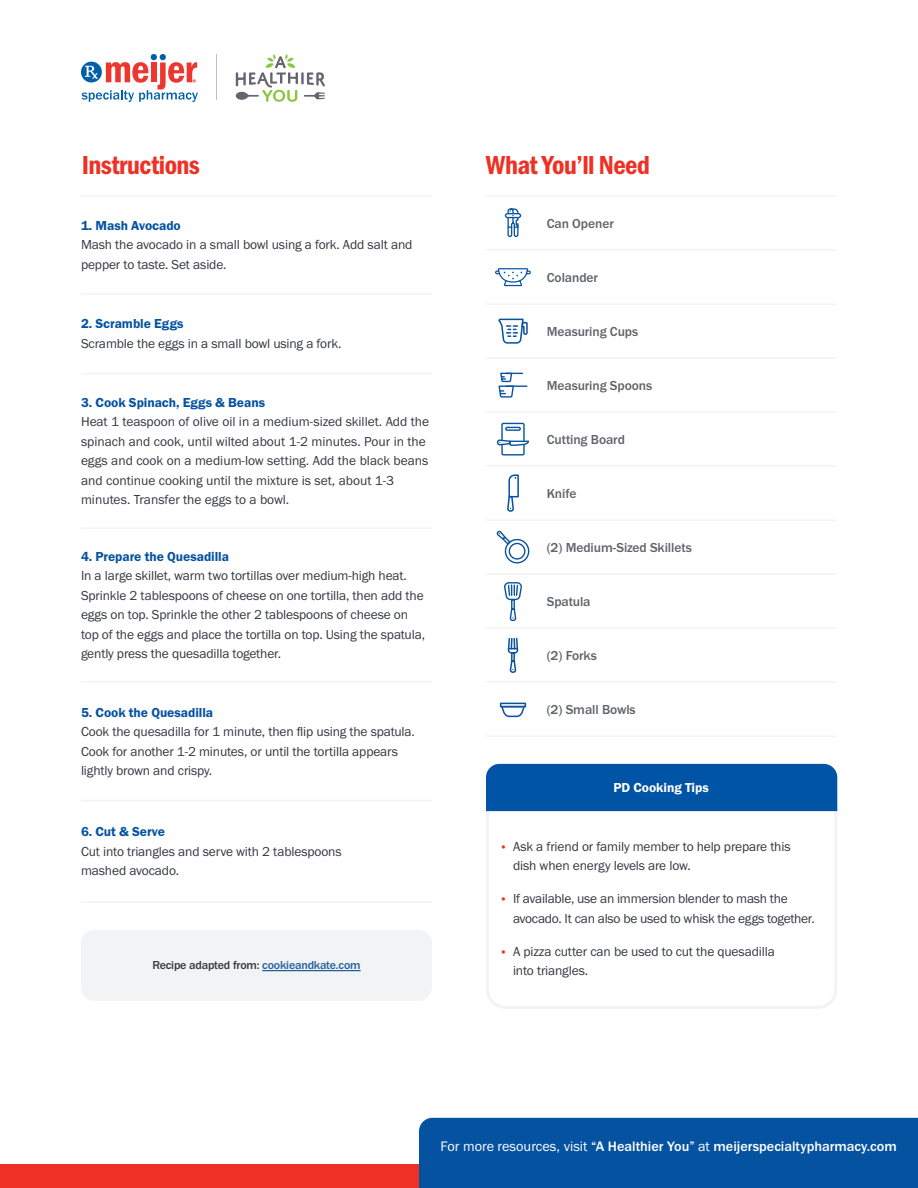
<style>
.page{position:relative;width:918px;height:1188px;background:#fff}
.page>*{position:absolute;margin:0;border:0;box-sizing:border-box;transform-origin:0 0}
.t1{font:27px "Franklin Gothic URW Con Dem";letter-spacing:-.02em;color:#ee3124}
.t2{font:500 14.25px "Franklin Gothic URW";color:#fff}
.t3{font:13.5px/19.5px "Franklin Gothic URW Boo";letter-spacing:-.01em;color:#343741}
.t4{font:500 13.5px "Franklin Gothic URW";letter-spacing:-.005em;color:#5e6369}
.t5{font:13.5px "Franklin Gothic URW Dem";letter-spacing:-.005em;color:#0552a1}
.t6{font:13.5px "Franklin Gothic URW Dem";letter-spacing:-.005em;color:#fff}
.t7{font:500 12px "Franklin Gothic URW";letter-spacing:-.015em;color:#343741}
.s1{color:#215e9e}
.s2{font-size:12px;color:#ee3124}
.s3{font-family:"Franklin Gothic URW Boo";font-weight:400}
</style>
<div class="page">
<div style="left:0;top:1164px;width:918px;height:24px;background:#ee3124"></div>
<div style="left:419px;top:1118px;width:499px;height:70px;background:#0552a1"></div>
<hr style="left:217px;top:54px;width:1px;height:46px;background:#bfc2c4">
<svg style="left:82px;top:54px;width:116px;height:48px"></svg>
<svg style="left:236px;top:54px;width:89px;height:48px"></svg>
<hr style="left:486px;top:249px;width:350px;height:2px;background:#f1f3f4">
<hr style="left:486px;top:303px;width:350px;height:2px;background:#f1f3f4">
<hr style="left:486px;top:357px;width:350px;height:2px;background:#f1f3f4">
<hr style="left:486px;top:411px;width:350px;height:2px;background:#f1f3f4">
<hr style="left:486px;top:465px;width:350px;height:2px;background:#f1f3f4">
<hr style="left:486px;top:519px;width:350px;height:2px;background:#f1f3f4">
<hr style="left:486px;top:573px;width:350px;height:2px;background:#f1f3f4">
<hr style="left:486px;top:627px;width:350px;height:2px;background:#f1f3f4">
<hr style="left:486px;top:681px;width:350px;height:2px;background:#f1f3f4">
<hr style="left:486px;top:735px;width:350px;height:2px;background:#f1f3f4">
<hr style="left:486px;top:195px;width:350px;height:2px;background:#f1f3f4">
<hr style="left:81px;top:195px;width:351px;height:2px;background:#f1f3f4">
<hr style="left:81px;top:293px;width:351px;height:2px;background:#f1f3f4">
<hr style="left:81px;top:373px;width:351px;height:1px;background:#f1f3f4">
<hr style="left:81px;top:527px;width:351px;height:2px;background:#f1f3f4">
<hr style="left:81px;top:681px;width:351px;height:2px;background:#f1f3f4">
<hr style="left:81px;top:800px;width:351px;height:1px;background:#f1f3f4">
<hr style="left:81px;top:901px;width:351px;height:2px;background:#f1f3f4">
<div style="left:486px;top:195px;width:54px;height:54px;background:#fff"></div>
<div style="left:486px;top:250px;width:54px;height:54px;background:#fff"></div>
<svg style="left:495px;top:268px;width:36px;height:18px"></svg>
<div style="left:486px;top:412px;width:54px;height:54px;background:#fff"></div>
<svg style="left:497px;top:422px;width:33px;height:34px"></svg>
<div style="left:486px;top:304px;width:54px;height:54px;background:#fff"></div>
<svg style="left:498px;top:318px;width:30px;height:26px"></svg>
<div style="left:486px;top:466px;width:54px;height:54px;background:#fff"></div>
<svg style="left:507px;top:474px;width:12px;height:38px"></svg>
<div style="left:486px;top:358px;width:54px;height:54px;background:#fff"></div>
<svg style="left:498px;top:372px;width:29px;height:26px"></svg>
<div style="left:486px;top:520px;width:54px;height:54px;background:#fff"></div>
<div style="left:505px;top:539px;width:24px;height:24px;border:1px solid #09539f;border-radius:50%"></div>
<div style="left:509px;top:543px;width:17px;height:17px;border:1px solid #09539f;border-radius:50%"></div>
<svg style="left:496px;top:531px;width:16px;height:15px"></svg>
<div style="left:486px;top:628px;width:54px;height:54px;background:#fff"></div>
<svg style="left:507px;top:637px;width:12px;height:17px"></svg>
<div style="left:511px;top:652px;width:4px;height:10px;border:2px solid #09539f"></div>
<svg style="left:509px;top:660px;width:8px;height:13px"></svg>
<div style="left:486px;top:575px;width:54px;height:54px;background:#fff"></div>
<div style="left:511px;top:599px;width:4px;height:11px;border:1px solid #09539f"></div>
<svg style="left:509px;top:608px;width:8px;height:21px"></svg>
<svg style="left:504px;top:582px;width:18px;height:19px"></svg>
<div style="left:486px;top:683px;width:54px;height:54px;background:#fff"></div>
<svg style="left:500px;top:707px;width:26px;height:11px"></svg>
<div style="left:500px;top:703px;width:26px;height:4px;border:2px solid #09539f"></div>
<svg style="left:486px;top:798px;width:352px;height:211px"></svg>
<div style="left:486px;top:764px;width:351px;height:47px;background:#0054a6"></div>
<div style="left:81px;top:930px;width:351px;height:71px;background:#f1f3f4;border-radius:14px"></div>
<hr style="left:262px;top:970px;width:99px;height:1px;background:#215e9e">
<h1 class="t1" style="left:82px;top:147px;width:120px">Instructions</h1>
<h1 class="t1" style="left:486px;top:147px;width:165px">What You’ll Need</h1>
<p class="t5" style="left:81px;top:217px;width:101px">1. Mash Avocado</p>
<p class="t3" style="left:81px;top:235px;width:333px">Mash the avocado in a small bowl using a fork. Add salt and pepper to taste. Set aside.</p>
<p class="t5" style="left:81px;top:316px;width:104px">2. Scramble Eggs</p>
<p class="t3" style="left:81px;top:333px;width:262px">Scramble the eggs in a small bowl using a fork.</p>
<p class="t5" style="left:81px;top:394px;width:186px">3. Cook Spinach, Eggs &amp; Beans</p>
<p class="t3" style="left:81px;top:412px;width:350px">Heat 1 teaspoon of olive oil in a medium-sized skillet. Add the spinach and cook, until wilted about 1-2 minutes. Pour in the eggs and cook on a medium-low setting. Add the black beans and continue cooking until the mixture is set, about 1-3 minutes. Transfer the eggs to a bowl.</p>
<p class="t5" style="left:81px;top:548px;width:150px">4. Prepare the Quesadilla</p>
<p class="t3" style="left:81px;top:566px;width:346px">In a large skillet, warm two tortillas over medium-high heat.<br>Sprinkle 2 tablespoons of cheese on one tortilla, then add the eggs on top. Sprinkle the other 2 tablespoons of cheese on top of the eggs and place the tortilla on top. Using the spatula, gently press the quesadilla together.</p>
<p class="t5" style="left:81px;top:704px;width:134px">5. Cook the Quesadilla</p>
<p class="t3" style="left:81px;top:722px;width:335px">Cook the quesadilla for 1 minute, then flip using the spatula.<br>Cook for another 1-2 minutes, or until the tortilla appears lightly brown and crispy.</p>
<p class="t5" style="left:81px;top:823px;width:85px">6. Cut &amp; Serve</p>
<p class="t3" style="left:81px;top:841px;width:262px">Cut into triangles and serve with 2 tablespoons mashed avocado.</p>
<p class="t7" style="left:152px;top:958px;width:210px">Recipe adapted from: <span class="s1">cookieandkate.com</span></p>
<p class="t4" style="left:547px;top:215px;width:69px">Can Opener</p>
<p class="t4" style="left:547px;top:269px;width:53px">Colander</p>
<p class="t4" style="left:547px;top:323px;width:93px">Measuring Cups</p>
<p class="t4" style="left:547px;top:377px;width:107px">Measuring Spoons</p>
<p class="t4" style="left:547px;top:431px;width:80px">Cutting Board</p>
<p class="t4" style="left:547px;top:485px;width:31px">Knife</p>
<p class="t4" style="left:547px;top:539px;width:147px">(2) Medium-Sized Skillets</p>
<p class="t4" style="left:547px;top:593px;width:45px">Spatula</p>
<p class="t4" style="left:547px;top:647px;width:52px">(2) Forks</p>
<p class="t4" style="left:547px;top:701px;width:91px">(2) Small Bowls</p>
<p class="t6" style="left:614px;top:779px;width:97px">PD Cooking Tips</p>
<p class="t3" style="left:513px;top:836px;width:279px;text-indent:-14px"><span class="s2">•</span> Ask a friend or family member to help prepare this dish when energy levels are low.</p>
<p class="t3" style="left:513px;top:889px;width:303px;text-indent:-14px"><span class="s2">•</span> If available, use an immersion blender to mash the avocado. It can also be used to whisk the eggs together.</p>
<p class="t3" style="left:513px;top:941px;width:263px;text-indent:-14px"><span class="s2">•</span> A pizza cutter can be used to cut the quesadilla into triangles.</p>
<p class="t2" style="left:441px;top:1137px;width:458px"><span class="s3">For more resources, visit</span> “A Healthier You” <span class="s3">at</span> meijerspecialtypharmacy.com</p>
</div>
